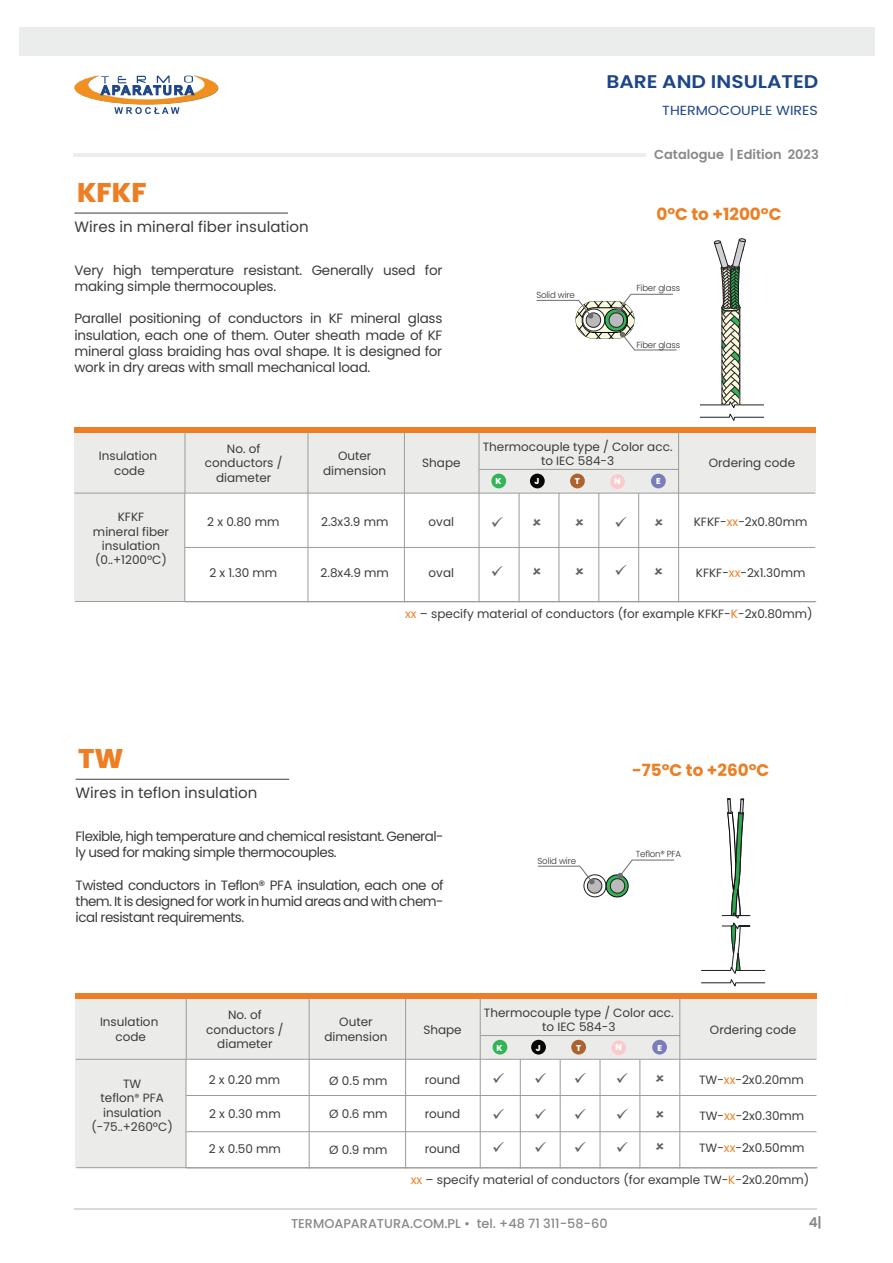
<style>
.page{position:relative;width:893px;height:1263px;background:#fff}
.page>*{position:absolute;margin:0;border:0;box-sizing:border-box;transform-origin:0 0}
.t1{font:800 27px "Poppins";color:#ed7e23}
.t2{font:600 18.3px "Poppins";color:#1c4689;scale:1.1 1}
.t3{font:700 16.8px "Poppins";color:#ed7e23}
.t4{font:15px "Poppins";color:#3b3c3a}
.t5{font:13.5px/16.2px "Poppins";letter-spacing:-.04em;color:#3b3c3a;text-align:justify}
.t6{font:13.5px/16.2px "Poppins";letter-spacing:-.02em;color:#3b3c3a}
.t7{font:600 13.5px "Poppins";color:#878686}
.t8{font:13.2px "Poppins";color:#1c4689;scale:1.08 1}
.t9{font:600 13.05px "Poppins";color:#8a8889}
.t10{font:500 12.75px "Poppins";color:#8a8889}
.t11{font:12px/14.4px "Poppins";color:#3b3c3a;text-align:center}
.t12{font:300 8.85px "Poppins";letter-spacing:-.02em;color:#302f30}
.t13{font:800 8.4px "Poppins";color:#fff}
.s1{color:#ed7e23}
.s2{font-family:"Myriad Pro"}
</style>
<div class="page">
<hr style="left:74px;top:213px;width:214px;height:1px;background:#3b3c3a">
<div style="left:74px;top:432px;width:742px;height:61px;background:#ebebea"></div>
<div style="left:74px;top:427px;width:742px;height:5px;background:#ed7e23"></div>
<div style="left:74px;top:493px;width:111px;height:109px;background:#ebebea"></div>
<hr style="left:185px;top:493px;width:1px;height:109px;background:#9b9b9a">
<hr style="left:185px;top:432px;width:1px;height:61px;background:#9b9b9a">
<hr style="left:404px;top:432px;width:1px;height:170px;background:#9b9b9a">
<hr style="left:479px;top:432px;width:1px;height:170px;background:#9b9b9a">
<hr style="left:519px;top:493px;width:1px;height:109px;background:#9b9b9a">
<hr style="left:559px;top:493px;width:1px;height:109px;background:#9b9b9a">
<hr style="left:599px;top:493px;width:1px;height:109px;background:#9b9b9a">
<hr style="left:638px;top:493px;width:1px;height:109px;background:#9b9b9a">
<hr style="left:678px;top:432px;width:1px;height:170px;background:#9b9b9a">
<hr style="left:74px;top:493px;width:58px;height:1px;background:#9b9b9a">
<hr style="left:132px;top:493px;width:53px;height:1px;background:#9b9b9a">
<hr style="left:185px;top:493px;width:630px;height:1px;background:#9b9b9a">
<hr style="left:185px;top:547px;width:630px;height:1px;background:#9b9b9a">
<hr style="left:308px;top:432px;width:1px;height:170px;background:#9b9b9a">
<hr style="left:75px;top:601px;width:741px;height:1px;background:#9b9b9a">
<hr style="left:479px;top:469px;width:200px;height:1px;background:#9b9b9a">
<div style="left:530px;top:474px;width:15px;height:14px;background:#050504;border-radius:50%"></div>
<div style="left:610px;top:474px;width:15px;height:15px;background:#facbcc;border-radius:50%"></div>
<div style="left:651px;top:474px;width:15px;height:14px;background:#7a7dba;border-radius:50%"></div>
<div style="left:570px;top:474px;width:15px;height:14px;background:#ad632f;border-radius:50%"></div>
<div style="left:491px;top:474px;width:15px;height:14px;background:#32b457;border-radius:50%"></div>
<svg style="left:536px;top:294px;width:141px;height:57px"></svg>
<svg style="left:699px;top:238px;width:65px;height:183px"></svg>
<hr style="left:76px;top:779px;width:213px;height:1px;background:#3b3c3a">
<div style="left:76px;top:998px;width:741px;height:61px;background:#ebebea"></div>
<div style="left:76px;top:993px;width:741px;height:5px;background:#ed7e23"></div>
<div style="left:76px;top:1059px;width:110px;height:109px;background:#ebebea"></div>
<hr style="left:186px;top:1059px;width:1px;height:109px;background:#9b9b9a">
<hr style="left:186px;top:998px;width:1px;height:61px;background:#9b9b9a">
<hr style="left:405px;top:998px;width:1px;height:170px;background:#9b9b9a">
<hr style="left:480px;top:998px;width:1px;height:170px;background:#9b9b9a">
<hr style="left:520px;top:1059px;width:1px;height:109px;background:#9b9b9a">
<hr style="left:560px;top:1059px;width:1px;height:109px;background:#9b9b9a">
<hr style="left:600px;top:1059px;width:1px;height:109px;background:#9b9b9a">
<hr style="left:640px;top:1059px;width:1px;height:109px;background:#9b9b9a">
<hr style="left:680px;top:998px;width:1px;height:170px;background:#9b9b9a">
<hr style="left:76px;top:1059px;width:57px;height:1px;background:#9b9b9a">
<hr style="left:133px;top:1059px;width:53px;height:1px;background:#9b9b9a">
<hr style="left:186px;top:1059px;width:630px;height:1px;background:#9b9b9a">
<hr style="left:186px;top:1095px;width:630px;height:1px;background:#9b9b9a">
<hr style="left:186px;top:1131px;width:630px;height:1px;background:#9b9b9a">
<hr style="left:186px;top:1168px;width:630px;height:1px;background:#9b9b9a">
<hr style="left:309px;top:998px;width:1px;height:170px;background:#9b9b9a">
<hr style="left:76px;top:1167px;width:741px;height:1px;background:#9b9b9a">
<hr style="left:480px;top:1035px;width:200px;height:1px;background:#9b9b9a">
<div style="left:531px;top:1040px;width:15px;height:14px;background:#050504;border-radius:50%"></div>
<div style="left:611px;top:1040px;width:15px;height:15px;background:#facbcc;border-radius:50%"></div>
<div style="left:652px;top:1040px;width:15px;height:14px;background:#7a7dba;border-radius:50%"></div>
<div style="left:571px;top:1040px;width:15px;height:14px;background:#ad632f;border-radius:50%"></div>
<div style="left:493px;top:1040px;width:14px;height:14px;background:#32b457;border-radius:50%"></div>
<svg style="left:701px;top:798px;width:65px;height:189px"></svg>
<svg style="left:537px;top:859px;width:138px;height:39px"></svg>
<hr style="left:74px;top:1208px;width:743px;height:2px;background:#d8d9d8">
<div style="left:19px;top:28px;width:855px;height:28px;background:#ebeded"></div>
<hr style="left:73px;top:154px;width:573px;height:3px;background:#eceded">
<svg style="left:74px;top:75px;width:144px;height:39px"></svg>
<svg style="left:519px;top:1141px;width:2px;height:10px"></svg>
<svg style="left:599px;top:1141px;width:2px;height:10px"></svg>
<h1 class="t1" style="left:77px;top:177px;width:71px">KFKF</h1>
<p class="t4" style="left:74px;top:218px;width:236px">Wires in mineral fiber insulation</p>
<p class="t6" style="left:74px;top:262px;width:369px">Very high temperature resistant. Generally used for making simple thermocouples.</p>
<p class="t5" style="left:74px;top:311px;width:369px">Parallel positioning of conductors in KF mineral glass insulation, each one of them. Outer sheath made of KF mineral glass braiding has oval shape. It is designed for work in dry areas with small mechanical load.</p>
<p class="t12" style="left:536px;top:289px;width:40px">Solid wire</p>
<h2 class="t2" style="left:606px;top:71px;width:194px">BARE AND INSULATED</h2>
<p class="t8" style="left:662px;top:102px;width:146px">THERMOCOUPLE WIRES</p>
<p class="t9" style="left:654px;top:147px;width:166px">Catalogue | Edition 2023</p>
<h3 class="t3" style="left:656px;top:204px;width:127px">0°C to +1200°C</h3>
<p class="t12" style="left:636px;top:282px;width:45px">Fiber glass</p>
<p class="t12" style="left:636px;top:340px;width:45px">Fiber glass</p>
<p class="t11" style="left:99px;top:449px;width:60px">Insulation code</p>
<p class="t11" style="left:205px;top:442px;width:79px">No. of conductors / diameter</p>
<p class="t11" style="left:323px;top:449px;width:65px">Outer dimension</p>
<p class="t11" style="left:422px;top:456px;width:40px">Shape</p>
<p class="t11" style="left:483px;top:439px;width:191px">Thermocouple type / Color acc. to IEC 584-3</p>
<p class="t13" style="left:495px;top:477px;width:8px">K</p>
<p class="t13" style="left:534px;top:477px;width:6px">J</p>
<p class="t13" style="left:575px;top:477px;width:7px">T</p>
<p class="t13" style="left:614px;top:476px;width:8px">N</p>
<p class="t13" style="left:656px;top:477px;width:6px">E</p>
<p class="t11" style="left:709px;top:456px;width:88px">Ordering code</p>
<p class="t11" style="left:93px;top:510px;width:78px">KFKF<br>mineral fiber insulation (0..+1200ºC)</p>
<p class="t11" style="left:207px;top:514px;width:74px">2 x 0.80 mm</p>
<p class="t11" style="left:321px;top:514px;width:69px">2.3x3.9 mm</p>
<p class="t11" style="left:429px;top:514px;width:27px">oval</p>
<p class="t11" style="left:694px;top:515px;width:115px">KFKF-<span class="s1">xx</span>-2x0.80mm</p>
<p class="t11" style="left:209px;top:566px;width:69px">2 x 1.30 mm</p>
<p class="t11" style="left:321px;top:566px;width:70px">2.8x4.9 mm</p>
<p class="t11" style="left:429px;top:566px;width:27px">oval</p>
<p class="t11" style="left:696px;top:565px;width:111px">KFKF-<span class="s1">xx</span>-2x1.30mm</p>
<p class="t11" style="left:405px;top:607px;width:409px"><span class="s1">xx</span> – specify material of conductors (for example KFKF-<span class="s1">K</span>-2x0.80mm)</p>
<h1 class="t1" style="left:78px;top:743px;width:47px">TW</h1>
<p class="t4" style="left:76px;top:784px;width:183px">Wires in teflon insulation</p>
<p class="t5" style="left:76px;top:828px;width:369px">Flexible, high temperature and chemical resistant. General&shy;ly used for making simple thermocouples.</p>
<p class="t5" style="left:76px;top:877px;width:369px">Twisted conductors in Teflon® PFA insulation, each one of them. It is designed for work in humid areas and with chem&shy;ical resistant requirements.</p>
<p class="t12" style="left:537px;top:855px;width:40px">Solid wire</p>
<h3 class="t3" style="left:632px;top:761px;width:139px">-75°C to +260°C</h3>
<p class="t12" style="left:636px;top:848px;width:47px">Teflon® PFA</p>
<p class="t11" style="left:484px;top:1005px;width:191px">Thermocouple type / Color acc. to IEC 584-3</p>
<p class="t11" style="left:100px;top:1015px;width:60px">Insulation code</p>
<p class="t11" style="left:206px;top:1008px;width:79px">No. of conductors / diameter</p>
<p class="t11" style="left:209px;top:1072px;width:73px">2 x 0.20 mm</p>
<p class="t11" style="left:209px;top:1106px;width:73px">2 x 0.30 mm</p>
<p class="t11" style="left:329px;top:1106px;width:60px">Ø 0.6 mm</p>
<p class="t11" style="left:329px;top:1142px;width:60px">Ø 0.9 mm</p>
<p class="t11" style="left:324px;top:1015px;width:65px">Outer dimension</p>
<p class="t11" style="left:423px;top:1022px;width:40px">Shape</p>
<p class="t11" style="left:710px;top:1022px;width:88px">Ordering code</p>
<p class="t13" style="left:497px;top:1043px;width:8px">K</p>
<p class="t13" style="left:536px;top:1043px;width:6px">J</p>
<p class="t13" style="left:576px;top:1043px;width:7px">T</p>
<p class="t13" style="left:615px;top:1042px;width:8px">N</p>
<p class="t13" style="left:657px;top:1043px;width:6px">E</p>
<p class="t11" style="left:329px;top:1074px;width:60px">Ø 0.5 mm</p>
<p class="t11" style="left:425px;top:1072px;width:37px">round</p>
<p class="t11" style="left:699px;top:1072px;width:106px">TW-<span class="s1">xx</span>-2x0.20mm</p>
<p class="t11" style="left:699px;top:1109px;width:106px">TW-<span class="s1">xx</span>-2x0.30mm</p>
<p class="t11" style="left:699px;top:1140px;width:107px">TW-<span class="s1">xx</span>-2x0.50mm</p>
<p class="t11" style="left:411px;top:1173px;width:400px"><span class="s1">xx</span> – specify material of conductors (for example TW-<span class="s1">K</span>-2x0.20mm)</p>
<p class="t11" style="left:92px;top:1076px;width:83px">TW<br>teflon<span class="s2">®</span> PFA insulation (-75..+260ºC)</p>
<p class="t11" style="left:425px;top:1106px;width:37px">round</p>
<p class="t11" style="left:209px;top:1141px;width:74px">2 x 0.50 mm</p>
<p class="t11" style="left:425px;top:1141px;width:37px">round</p>
<p class="t10" style="left:291px;top:1216px;width:318px">TERMOAPARATURA.COM.PL • tel. +48 71 311-58-60</p>
<p class="t7" style="left:809px;top:1214px;width:15px">4|</p>
</div>
